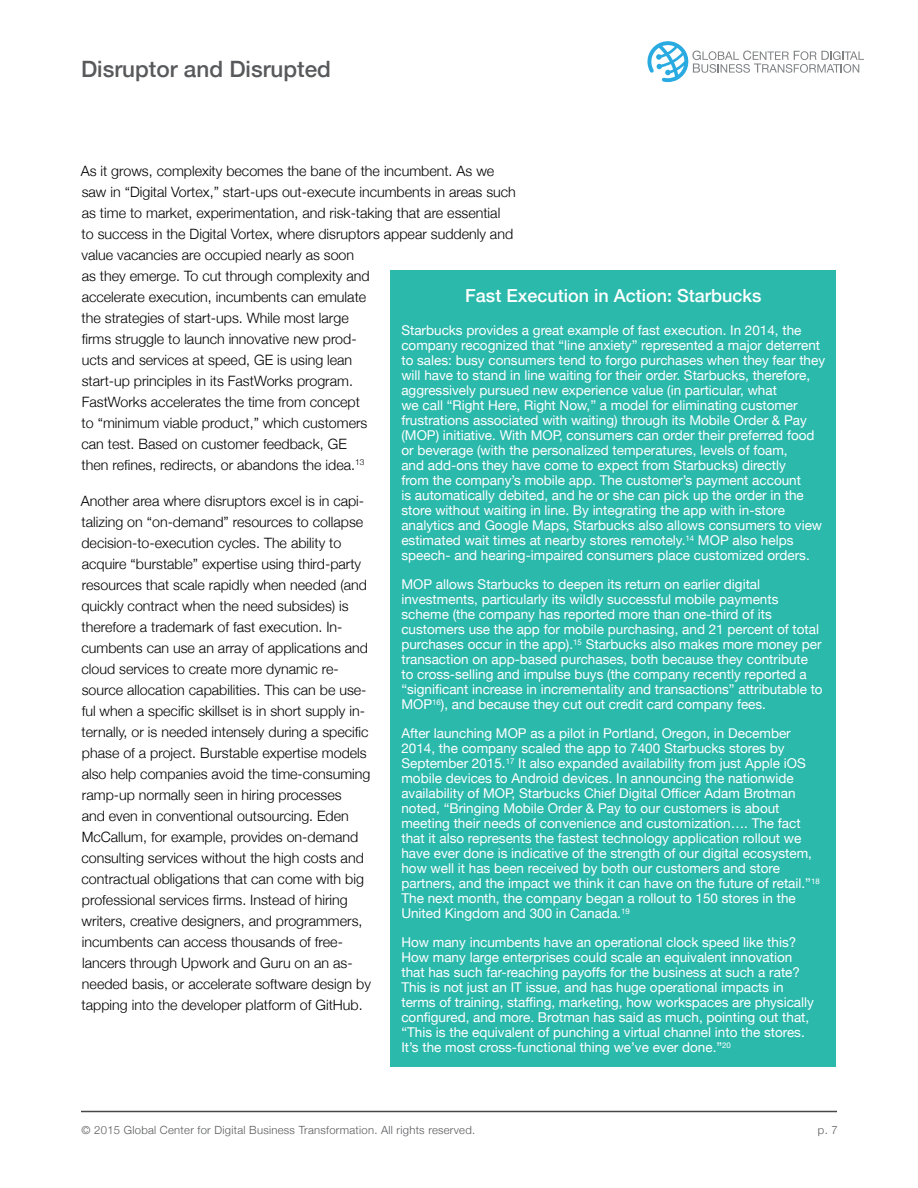
<style>
.page{position:relative;width:918px;height:1188px;background:#fff}
.page>*{position:absolute;margin:0;border:0;box-sizing:border-box;transform-origin:0 0}
.t1{font:500 22.5px "Helvetica Neue";color:#58595b}
.t2{font:500 18px "Helvetica Neue";color:#fff}
.t3{font:300 14.25px/21px "Helvetica Neue";color:#000}
.t4{font:13.5px/15px "Helvetica Neue";color:#fff}
.t5{font:300 11.25px "Helvetica Neue";letter-spacing:.025em;color:#58595b}
</style>
<div class="page">
<hr style="left:81px;top:1111px;width:756px;height:1px;background:#48484a">
<svg style="left:647px;top:41px;width:217px;height:41px"></svg>
<div style="left:391px;top:270px;width:445px;height:796px;background:#2bb9ac"></div>
<h1 class="t1" style="left:81px;top:51px;width:252px">Disruptor and Disrupted</h1>
<p class="t3" style="left:81px;top:159px;width:437px">As it grows, complexity becomes the bane of the incumbent. As we saw in “Digital Vortex,” start-ups out-execute incumbents in areas such as time to market, experimentation, and risk-taking that are essential<br>to success in the Digital Vortex, where disruptors appear suddenly and value vacancies are occupied nearly as soon<br>as they emerge. To cut through complexity and<br>accelerate execution, incumbents can emulate<br>the strategies of start-ups. While most large<br>firms struggle to launch innovative new prod-<br>ucts and services at speed, GE is using lean<br>start-up principles in its FastWorks program.<br>FastWorks accelerates the time from concept<br>to “minimum viable product,” which customers<br>can test. Based on customer feedback, GE<br>then refines, redirects, or abandons the idea.<sup>13</sup></p>
<p class="t3" style="left:81px;top:489px;width:292px">Another area where disruptors excel is in capi&shy;talizing on “on-demand” resources to collapse decision-to-execution cycles. The ability to acquire “burstable” expertise using third-party resources that scale rapidly when needed (and quickly contract when the need subsides) is therefore a trademark of fast execution. In&shy;cumbents can use an array of applications and cloud services to create more dynamic re&shy;source allocation capabilities. This can be use&shy;ful when a specific skillset is in short supply in&shy;ternally, or is needed intensely during a specific phase of a project. Burstable expertise models also help companies avoid the time-consuming ramp-up normally seen in hiring processes<br>and even in conventional outsourcing. Eden McCallum, for example, provides on-demand consulting services without the high costs and contractual obligations that can come with big professional services firms. Instead of hiring writers, creative designers, and programmers, incumbents can access thousands of free&shy;lancers through Upwork and Guru on an as&shy;needed basis, or accelerate software design by tapping into the developer platform of GitHub.</p>
<h2 class="t2" style="left:465px;top:281px;width:298px">Fast Execution in Action: Starbucks</h2>
<p class="t4" style="left:401px;top:324px;width:425px">Starbucks provides a great example of fast execution. In 2014, the company recognized that “line anxiety” represented a major deterrent to sales: busy consumers tend to forgo purchases when they fear they will have to stand in line waiting for their order. Starbucks, therefore, aggressively pursued new experience value (in particular, what<br>we call “Right Here, Right Now,” a model for eliminating customer frustrations associated with waiting) through its Mobile Order &amp; Pay (MOP) initiative. With MOP, consumers can order their preferred food or beverage (with the personalized temperatures, levels of foam,<br>and add-ons they have come to expect from Starbucks) directly<br>from the company’s mobile app. The customer’s payment account<br>is automatically debited, and he or she can pick up the order in the store without waiting in line. By integrating the app with in-store analytics and Google Maps, Starbucks also allows consumers to view estimated wait times at nearby stores remotely.<sup>14</sup> MOP also helps speech- and hearing-impaired consumers place customized orders.</p>
<p class="t4" style="left:401px;top:578px;width:423px">MOP allows Starbucks to deepen its return on earlier digital investments, particularly its wildly successful mobile payments scheme (the company has reported more than one-third of its customers use the app for mobile purchasing, and 21 percent of total purchases occur in the app).<sup>15</sup> Starbucks also makes more money per transaction on app-based purchases, both because they contribute to cross-selling and impulse buys (the company recently reported a “significant increase in incrementality and transactions” attributable to MOP<sup>16</sup>), and because they cut out credit card company fees.</p>
<p class="t4" style="left:401px;top:727px;width:420px">After launching MOP as a pilot in Portland, Oregon, in December 2014, the company scaled the app to 7400 Starbucks stores by September 2015.<sup>17</sup> It also expanded availability from just Apple iOS mobile devices to Android devices. In announcing the nationwide availability of MOP, Starbucks Chief Digital Officer Adam Brotman noted, “Bringing Mobile Order &amp; Pay to our customers is about meeting their needs of convenience and customization…. The fact that it also represents the fastest technology application rollout we have ever done is indicative of the strength of our digital ecosystem, how well it has been received by both our customers and store partners, and the impact we think it can have on the future of retail.”<sup>18<br></sup>The next month, the company began a rollout to 150 stores in the United Kingdom and 300 in Canada.<sup>19</sup></p>
<p class="t4" style="left:401px;top:936px;width:414px">How many incumbents have an operational clock speed like this?<br>How many large enterprises could scale an equivalent innovation that has such far-reaching payoffs for the business at such a rate?<br>This is not just an IT issue, and has huge operational impacts in terms of training, staffing, marketing, how workspaces are physically configured, and more. Brotman has said as much, pointing out that, “This is the equivalent of punching a virtual channel into the stores.<br>It’s the most cross-functional thing we’ve ever done.”<sup>20</sup></p>
<p class="t5" style="left:82px;top:1121px;width:395px">© 2015 Global Center for Digital Business Transformation. All rights reserved.</p>
<p class="t5" style="left:818px;top:1121px;width:21px">p. 7</p>
</div>
